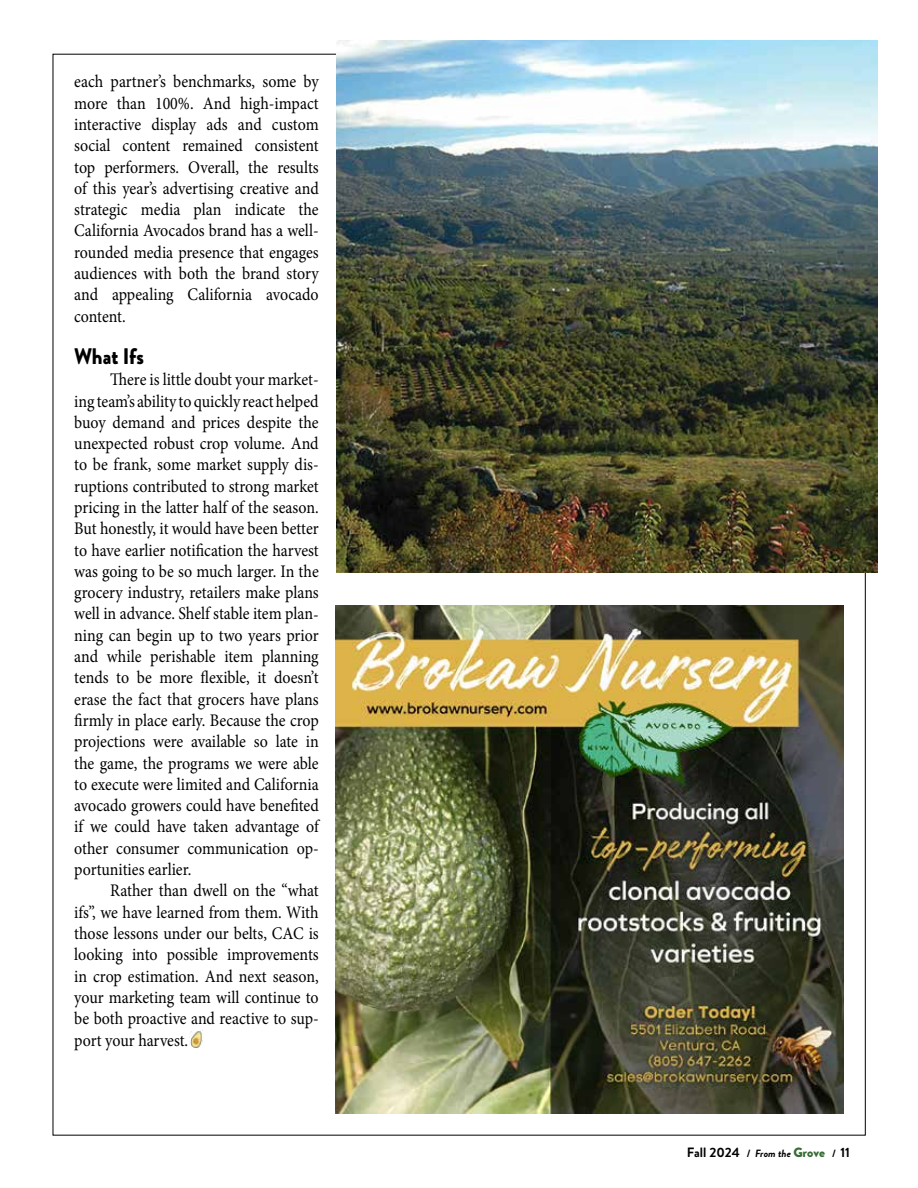
<style>
.page{position:relative;width:918px;height:1188px;background:#fff}
.page>*{position:absolute;margin:0;border:0;box-sizing:border-box;transform-origin:0 0}
.t1{font:900 22.5px "Brandon Grotesque";color:#000;scale:.9 1}
.t2{font:17.7px/21.3px "Minion Pro";color:#000;text-align:justify;scale:.9 1}
.t3{font:700 13.5px "Brandon Grotesque";color:#000}
.s1{font-size:10.5px}
.s2{font-style:italic;font-size:10.5px}
.s3{font-weight:900;color:#366b35}
</style>
<div class="page">
<img style="left:336px;top:606px;width:508px;height:508px">
<img style="left:189px;top:1030px;width:14px;height:18px">
<img style="left:337px;top:40px;width:541px;height:532px">
<p class="t2" style="left:74px;top:71px;width:273px">each partner’s benchmarks, some by more than 100%. And high-impact interactive display ads and custom social content remained consistent top performers. Overall, the results of this year’s advertising creative and strategic media plan indicate the California Avocados brand has a well&shy;rounded media presence that engages audiences with both the brand story and appealing California avocado content.</p>
<p class="t1" style="left:74px;top:340px;width:79px">What Ifs</p>
<p class="t2" style="left:74px;top:369px;width:273px;text-indent:36px">There is little doubt your market&shy;ing team’s ability to quickly react helped buoy demand and prices despite the unexpected robust crop volume. And to be frank, some market supply dis&shy;ruptions contributed to strong market pricing in the latter half of the season.<br>But honestly, it would have been better to have earlier notification the harvest was going to be so much larger. In the grocery industry, retailers make plans well in advance. Shelf stable item plan&shy;ning can begin up to two years prior and while perishable item planning tends to be more flexible, it doesn’t erase the fact that grocers have plans firmly in place early. Because the crop projections were available so late in the game, the programs we were able to execute were limited and California avocado growers could have benefited if we could have taken advantage of other consumer communication op&shy;portunities earlier.</p>
<p class="t2" style="left:74px;top:880px;width:273px;text-indent:36px">Rather than dwell on the “what ifs”, we have learned from them. With those lessons under our belts, CAC is looking into possible improvements in crop estimation. And next season, your marketing team will continue to be both proactive and reactive to sup&shy;port your harvest.</p>
<p class="t3" style="left:687px;top:1143px;width:165px">Fall 2024 <span class="s1">/</span> <span class="s2">From the</span> <span class="s3">Grove</span> <span class="s1">/</span> 11</p>
</div>
